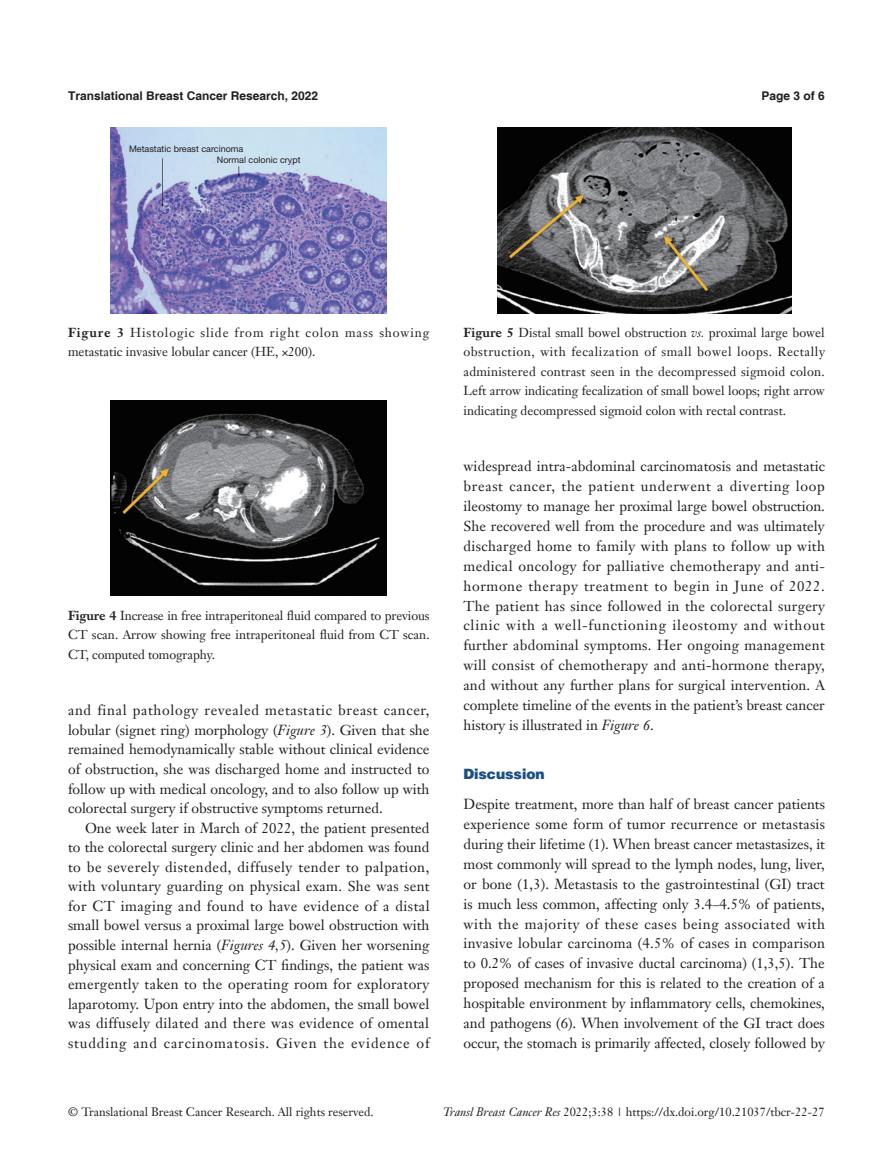
<style>
.page{position:relative;width:893px;height:1170px;background:#fff}
.page>*{position:absolute;margin:0;border:0;box-sizing:border-box;transform-origin:0 0}
.t1{font:14.25px/19.8px "Janson Text LT";color:#231f20;text-align:justify}
.t2{font:900 14.25px "Helvetica";color:#1c5085}
.t3{font:12.75px/19.5px "Janson Text LT";color:#231f20;text-align:justify}
.t4{font:12.75px/19.5px "Janson Text LT";letter-spacing:.065em;color:#231f20}
.t5{font:12px "Janson Text LT";color:#231f20}
.t6{font:700 12px "Helvetica";color:#231f20}
.t7{font:9px/10.5px "Helvetica Neue LT Pro";color:#231f20}
.s1{font-weight:700}
.s2{font-style:italic}
</style>
<div class="page">
<img style="left:111px;top:128px;width:276px;height:185px">
<img style="left:111px;top:400px;width:276px;height:196px">
<img style="left:497px;top:128px;width:294px;height:185px">
<p class="t6" style="left:68px;top:88px;width:252px">Translational Breast Cancer Research, 2022</p>
<p class="t6" style="left:762px;top:88px;width:65px">Page 3 of 6</p>
<p class="t7" style="left:217px;top:144px;width:85px;text-indent:-88px">Metastatic breast carcinoma<br>Normal colonic crypt</p>
<p class="t4" style="left:68px;top:322px;width:363px"><span class="s1">Figure 3</span> Histologic slide from right colon mass showing metastatic invasive lobular cancer (HE, ×200).</p>
<p class="t3" style="left:68px;top:605px;width:363px"><span class="s1">Figure 4</span> Increase in free intraperitoneal fluid compared to previous CT scan. Arrow showing free intraperitoneal fluid from CT scan.<br>CT, computed tomography.</p>
<p class="t1" style="left:68px;top:700px;width:363px">and final pathology revealed metastatic breast cancer, lobular (signet ring) morphology (<span class="s2">Figure 3</span>). Given that she remained hemodynamically stable without clinical evidence of obstruction, she was discharged home and instructed to follow up with medical oncology, and to also follow up with colorectal surgery if obstructive symptoms returned.</p>
<p class="t1" style="left:68px;top:817px;width:363px;text-indent:17px">One week later in March of 2022, the patient presented to the colorectal surgery clinic and her abdomen was found to be severely distended, diffusely tender to palpation, with voluntary guarding on physical exam. She was sent for CT imaging and found to have evidence of a distal small bowel versus a proximal large bowel obstruction with possible internal hernia (<span class="s2">Figures 4,5</span>). Given her worsening physical exam and concerning CT findings, the patient was emergently taken to the operating room for exploratory laparotomy. Upon entry into the abdomen, the small bowel was diffusely dilated and there was evidence of omental studding and carcinomatosis. Given the evidence of</p>
<p class="t3" style="left:463px;top:322px;width:363px"><span class="s1">Figure 5</span> Distal small bowel obstruction <span class="s2">vs.</span> proximal large bowel obstruction, with fecalization of small bowel loops. Rectally administered contrast seen in the decompressed sigmoid colon.<br>Left arrow indicating fecalization of small bowel loops; right arrow indicating decompressed sigmoid colon with rectal contrast.</p>
<p class="t1" style="left:463px;top:456px;width:363px">widespread intra-abdominal carcinomatosis and metastatic breast cancer, the patient underwent a diverting loop ileostomy to manage her proximal large bowel obstruction.<br>She recovered well from the procedure and was ultimately discharged home to family with plans to follow up with medical oncology for palliative chemotherapy and anti&shy;hormone therapy treatment to begin in June of 2022.<br>The patient has since followed in the colorectal surgery clinic with a well-functioning ileostomy and without further abdominal symptoms. Her ongoing management will consist of chemotherapy and anti-hormone therapy, and without any further plans for surgical intervention. A complete timeline of the events in the patient’s breast cancer history is illustrated in <span class="s2">Figure 6</span>.</p>
<p class="t2" style="left:463px;top:765px;width:83px">Discussion</p>
<p class="t1" style="left:463px;top:794px;width:363px">Despite treatment, more than half of breast cancer patients experience some form of tumor recurrence or metastasis during their lifetime (1). When breast cancer metastasizes, it most commonly will spread to the lymph nodes, lung, liver, or bone (1,3). Metastasis to the gastrointestinal (GI) tract is much less common, affecting only 3.4–4.5% of patients, with the majority of these cases being associated with invasive lobular carcinoma (4.5% of cases in comparison to 0.2% of cases of invasive ductal carcinoma) (1,3,5). The proposed mechanism for this is related to the creation of a hospitable environment by inflammatory cells, chemokines, and pathogens (6). When involvement of the GI tract does occur, the stomach is primarily affected, closely followed by</p>
<p class="t5" style="left:68px;top:1104px;width:307px">© Translational Breast Cancer Research. All rights reserved.</p>
<p class="t5" style="left:443px;top:1104px;width:383px"><span class="s2">Transl Breast Cancer Res</span> 2022;3:38 | https://dx.doi.org/10.21037/tbcr-22-27</p>
</div>
